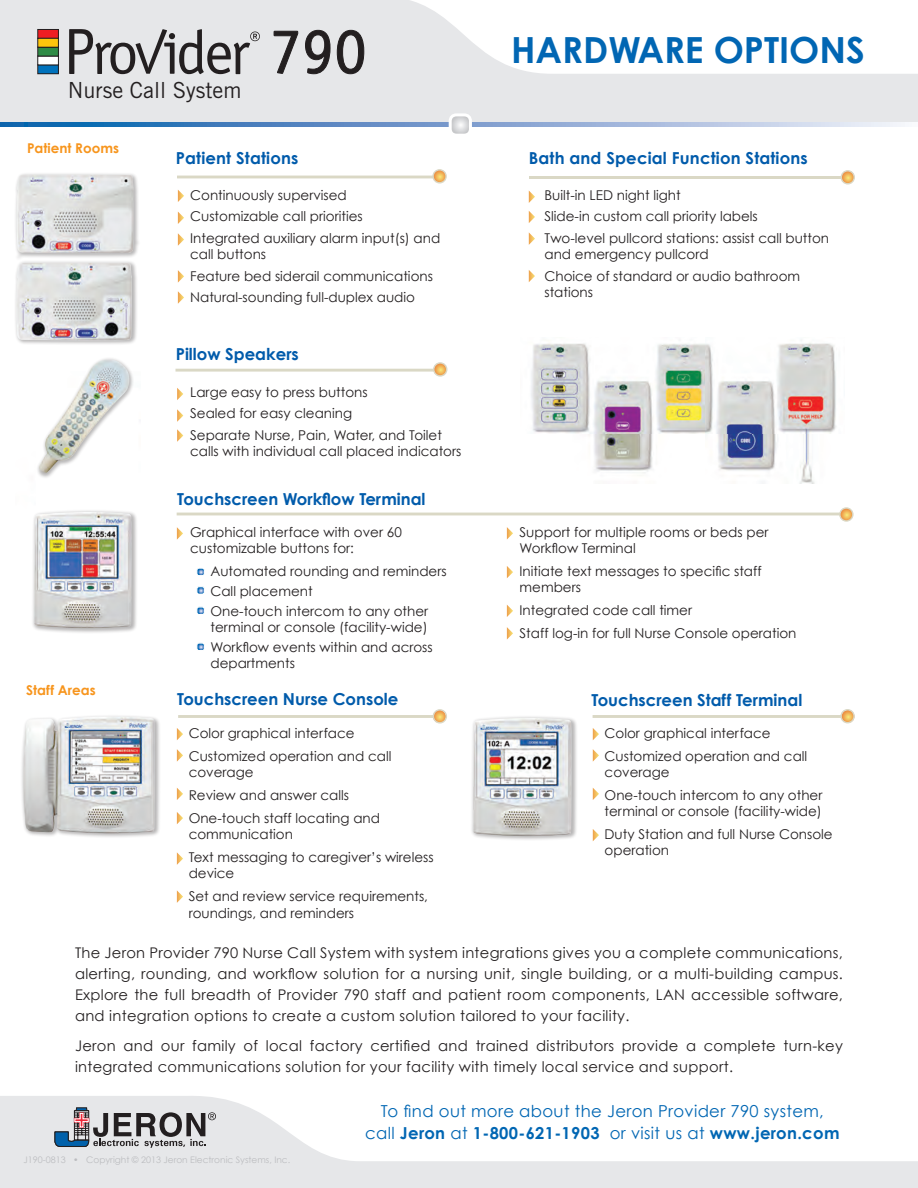
<style>
.page{position:relative;width:918px;height:1188px;background:#fff}
.page>*{position:absolute;margin:0;border:0;box-sizing:border-box;transform-origin:0 0}
.t1{font:64.65px "Officina Sans";color:#231f20}
.t2{font:700 36px "Century Gothic";color:#0166b3}
.t3{font:22.2px "Trade Gothic";color:#231f20}
.t4{font:700 16.5px "Century Gothic";color:#015bab}
.t5{font:16.5px/22.5px "Century Gothic";letter-spacing:.02em;color:#0166b3;text-align:center}
.t6{font:14.7px/21px "Century Gothic";letter-spacing:.02em;color:#231f20;text-align:justify}
.t7{font:13.5px/16.2px "Century Gothic";color:#231f20}
.t8{font:700 13.5px "Century Gothic";color:#f7951d}
.t9{font:9px "Century Gothic";color:#bcbdc0}
.s1{font-weight:700}
</style>
<div class="page">
<svg style="left:0;top:0;width:918px;height:123px;fill:#e6e7e9"></svg>
<svg style="left:0;top:1096px;width:918px;height:92px"></svg>
<svg style="left:54px;top:1108px;width:162px;height:40px;background:#a3a4a9"></svg>
<svg style="left:0;top:123px;width:905px;height:3px;background:#78a0ce"></svg>
<svg style="left:450px;top:114px;width:18px;height:19px"></svg>
<div style="left:449px;top:113px;width:23px;height:24px;border:3px solid #fff;border-radius:6px"></div>
<div style="left:38px;top:29px;width:20px;height:9px;background:#ee1d23"></div>
<div style="left:37px;top:29px;width:22px;height:10px;border:1px solid #231f20"></div>
<div style="left:38px;top:65px;width:20px;height:9px;background:#0072bc"></div>
<div style="left:37px;top:65px;width:22px;height:9px;border:1px solid #231f20"></div>
<div style="left:38px;top:56px;width:20px;height:9px;background:#fff"></div>
<div style="left:37px;top:56px;width:22px;height:9px;border:1px solid #231f20"></div>
<div style="left:38px;top:47px;width:20px;height:9px;background:#2f8b46"></div>
<div style="left:37px;top:47px;width:22px;height:9px;border:1px solid #231f20"></div>
<div style="left:38px;top:38px;width:20px;height:9px;background:#fec50d"></div>
<div style="left:37px;top:38px;width:22px;height:10px;border:1px solid #231f20"></div>
<svg style="left:69px;top:29px;width:191px;height:45px;background:#acacad"></svg>
<svg style="left:274px;top:31px;width:24px;height:43px"></svg>
<svg style="left:305px;top:30px;width:25px;height:44px"></svg>
<svg style="left:337px;top:30px;width:27px;height:44px"></svg>
<hr style="left:178px;top:176px;width:256px;height:2px;background:#dad8c5">
<img style="left:531px;top:340px;width:305px;height:143px">
<svg style="left:432px;top:169px;width:15px;height:15px"></svg>
<hr style="left:529px;top:176px;width:320px;height:3px;background:#dad8c5">
<svg style="left:841px;top:170px;width:14px;height:15px"></svg>
<svg style="left:529px;top:270px;width:6px;height:12px"></svg>
<svg style="left:529px;top:191px;width:6px;height:12px"></svg>
<svg style="left:529px;top:211px;width:6px;height:12px"></svg>
<svg style="left:529px;top:232px;width:6px;height:13px"></svg>
<hr style="left:177px;top:369px;width:256px;height:3px;background:#dad8c5">
<svg style="left:435px;top:363px;width:12px;height:13px"></svg>
<div style="left:433px;top:362px;width:14px;height:15px;border:1px solid #dad8c5;border-radius:50%"></div>
<img style="left:21px;top:716px;width:139px;height:121px">
<div style="left:470px;top:716px;width:108px;height:126px;background:#231f20;opacity:.33"></div>
<img style="left:471px;top:718px;width:104px;height:119px">
<div style="left:31px;top:509px;width:107px;height:126px;background:#231f20;opacity:.33"></div>
<img style="left:32px;top:511px;width:103px;height:119px">
<svg style="left:177px;top:749px;width:6px;height:13px"></svg>
<svg style="left:507px;top:527px;width:6px;height:13px"></svg>
<svg style="left:593px;top:749px;width:6px;height:13px"></svg>
<svg style="left:177px;top:728px;width:6px;height:12px"></svg>
<svg style="left:177px;top:527px;width:6px;height:13px"></svg>
<svg style="left:593px;top:728px;width:6px;height:12px"></svg>
<svg style="left:177px;top:890px;width:6px;height:13px"></svg>
<svg style="left:177px;top:852px;width:6px;height:13px"></svg>
<svg style="left:177px;top:812px;width:6px;height:12px"></svg>
<svg style="left:593px;top:829px;width:6px;height:12px"></svg>
<svg style="left:177px;top:788px;width:6px;height:12px"></svg>
<svg style="left:507px;top:566px;width:6px;height:12px"></svg>
<svg style="left:507px;top:605px;width:6px;height:12px"></svg>
<svg style="left:507px;top:627px;width:6px;height:13px"></svg>
<svg style="left:593px;top:788px;width:6px;height:12px"></svg>
<hr style="left:180px;top:715px;width:255px;height:3px;background:#dad8c5">
<hr style="left:178px;top:513px;width:663px;height:2px;background:#dad8c5">
<hr style="left:594px;top:715px;width:251px;height:3px;background:#dad8c5">
<svg style="left:198px;top:570px;width:5px;height:4px"></svg>
<div style="left:196px;top:568px;width:9px;height:8px;border:1px solid #fff;border-radius:2px"></div>
<svg style="left:198px;top:588px;width:5px;height:5px"></svg>
<div style="left:196px;top:586px;width:9px;height:9px;border:1px solid #fff;border-radius:2px"></div>
<svg style="left:198px;top:608px;width:5px;height:5px"></svg>
<div style="left:196px;top:606px;width:9px;height:9px;border:1px solid #fff;border-radius:2px"></div>
<svg style="left:198px;top:645px;width:5px;height:4px"></svg>
<div style="left:196px;top:643px;width:9px;height:8px;border:1px solid #fff;border-radius:2px"></div>
<svg style="left:178px;top:291px;width:6px;height:13px"></svg>
<svg style="left:178px;top:270px;width:6px;height:13px"></svg>
<svg style="left:178px;top:233px;width:6px;height:13px"></svg>
<svg style="left:178px;top:212px;width:6px;height:12px"></svg>
<svg style="left:178px;top:190px;width:6px;height:12px"></svg>
<svg style="left:177px;top:388px;width:6px;height:12px"></svg>
<svg style="left:177px;top:409px;width:6px;height:13px"></svg>
<svg style="left:177px;top:429px;width:6px;height:13px"></svg>
<svg style="left:839px;top:507px;width:15px;height:15px"></svg>
<svg style="left:840px;top:709px;width:15px;height:14px"></svg>
<svg style="left:433px;top:709px;width:14px;height:15px"></svg>
<img style="left:37px;top:358px;width:96px;height:120px">
<img style="left:15px;top:173px;width:124px;height:77px">
<img style="left:15px;top:250px;width:122px;height:94px">
<p class="t3" style="left:68px;top:77px;width:175px">Nurse Call System</p>
<h1 class="t1" style="left:270px;top:13px;width:99px">790</h1>
<p class="t2" style="left:511px;top:27px;width:355px">HARDWARE OPTIONS</p>
<p class="t8" style="left:27px;top:140px;width:94px">Patient Rooms</p>
<p class="t8" style="left:26px;top:681px;width:71px">Staff Areas</p>
<p class="t4" style="left:176px;top:148px;width:124px">Patient Stations</p>
<p class="t4" style="left:529px;top:147px;width:281px">Bath and Special Function Stations</p>
<p class="t7" style="left:190px;top:186px;width:158px">Continuously supervised</p>
<p class="t7" style="left:190px;top:208px;width:174px">Customizable call priorities</p>
<p class="t7" style="left:190px;top:230px;width:252px">Integrated auxiliary alarm input(s) and call buttons</p>
<p class="t7" style="left:190px;top:267px;width:244px">Feature bed siderail communications</p>
<p class="t7" style="left:190px;top:289px;width:226px">Natural-sounding full-duplex audio</p>
<p class="t4" style="left:176px;top:343px;width:125px">Pillow Speakers</p>
<p class="t7" style="left:190px;top:384px;width:179px">Large easy to press buttons</p>
<p class="t7" style="left:190px;top:405px;width:163px">Sealed for easy cleaning</p>
<p class="t7" style="left:190px;top:427px;width:273px">Separate Nurse, Pain, Water, and Toilet calls with individual call placed indicators</p>
<p class="t4" style="left:177px;top:489px;width:250px">Touchscreen Workflow Terminal</p>
<p class="t7" style="left:190px;top:524px;width:213px">Graphical interface with over 60 customizable buttons for:</p>
<p class="t7" style="left:210px;top:563px;width:238px">Automated rounding and reminders</p>
<p class="t7" style="left:210px;top:583px;width:104px">Call placement</p>
<p class="t7" style="left:210px;top:602px;width:219px">One-touch intercom to any other terminal or console (facility-wide)</p>
<p class="t7" style="left:210px;top:638px;width:224px">Workflow events within and across departments</p>
<p class="t4" style="left:177px;top:689px;width:223px">Touchscreen Nurse Console</p>
<p class="t7" style="left:189px;top:725px;width:168px">Color graphical interface</p>
<p class="t7" style="left:189px;top:748px;width:204px">Customized operation and call coverage</p>
<p class="t7" style="left:189px;top:787px;width:162px">Review and answer calls</p>
<p class="t7" style="left:189px;top:810px;width:193px">One-touch staff locating and communication</p>
<p class="t7" style="left:189px;top:849px;width:246px">Text messaging to caregiver’s wireless device</p>
<p class="t7" style="left:189px;top:888px;width:241px">Set and review service requirements, roundings, and reminders</p>
<p class="t7" style="left:544px;top:186px;width:138px">Built-in LED night light</p>
<p class="t7" style="left:544px;top:208px;width:215px">Slide-in custom call priority labels</p>
<p class="t7" style="left:544px;top:230px;width:286px">Two-level pullcord stations: assist call button and emergency pullcord</p>
<p class="t7" style="left:544px;top:267px;width:257px">Choice of standard or audio bathroom stations</p>
<p class="t7" style="left:520px;top:524px;width:250px">Support for multiple rooms or beds per<br>Workflow Terminal</p>
<p class="t7" style="left:520px;top:563px;width:244px">Initiate text messages to specific staff members</p>
<p class="t7" style="left:520px;top:602px;width:174px">Integrated code call timer</p>
<p class="t7" style="left:520px;top:625px;width:278px">Staff log-in for full Nurse Console operation</p>
<p class="t4" style="left:592px;top:690px;width:212px">Touchscreen Staff Terminal</p>
<p class="t7" style="left:605px;top:725px;width:168px">Color graphical interface</p>
<p class="t7" style="left:605px;top:748px;width:204px">Customized operation and call coverage</p>
<p class="t7" style="left:605px;top:787px;width:219px">One-touch intercom to any other terminal or console (facility-wide)</p>
<p class="t7" style="left:605px;top:826px;width:230px">Duty Station and full Nurse Console operation</p>
<p class="t6" style="left:75px;top:942px;width:770px">The Jeron Provider 790 Nurse Call System with system integrations gives you a complete communications, alerting, rounding, and workflow solution for a nursing unit, single building, or a multi-building campus.<br>Explore the full breadth of Provider 790 staff and patient room components, LAN accessible software, and integration options to create a custom solution tailored to your facility.</p>
<p class="t6" style="left:75px;top:1035px;width:769px">Jeron and our family of local factory certified and trained distributors provide a complete turn-key integrated communications solution for your facility with timely local service and support.</p>
<p class="t5" style="left:365px;top:1099px;width:476px">To find out more about the Jeron Provider 790 system, call <span class="s1">Jeron</span> at <span class="s1">1-800-621-1903</span> or visit us at <span class="s1">www.jeron.com</span></p>
<p class="t9" style="left:23px;top:1154px;width:268px">J190-0813 • Copyright © 2013 Jeron Electronic Systems, Inc.</p>
</div>
